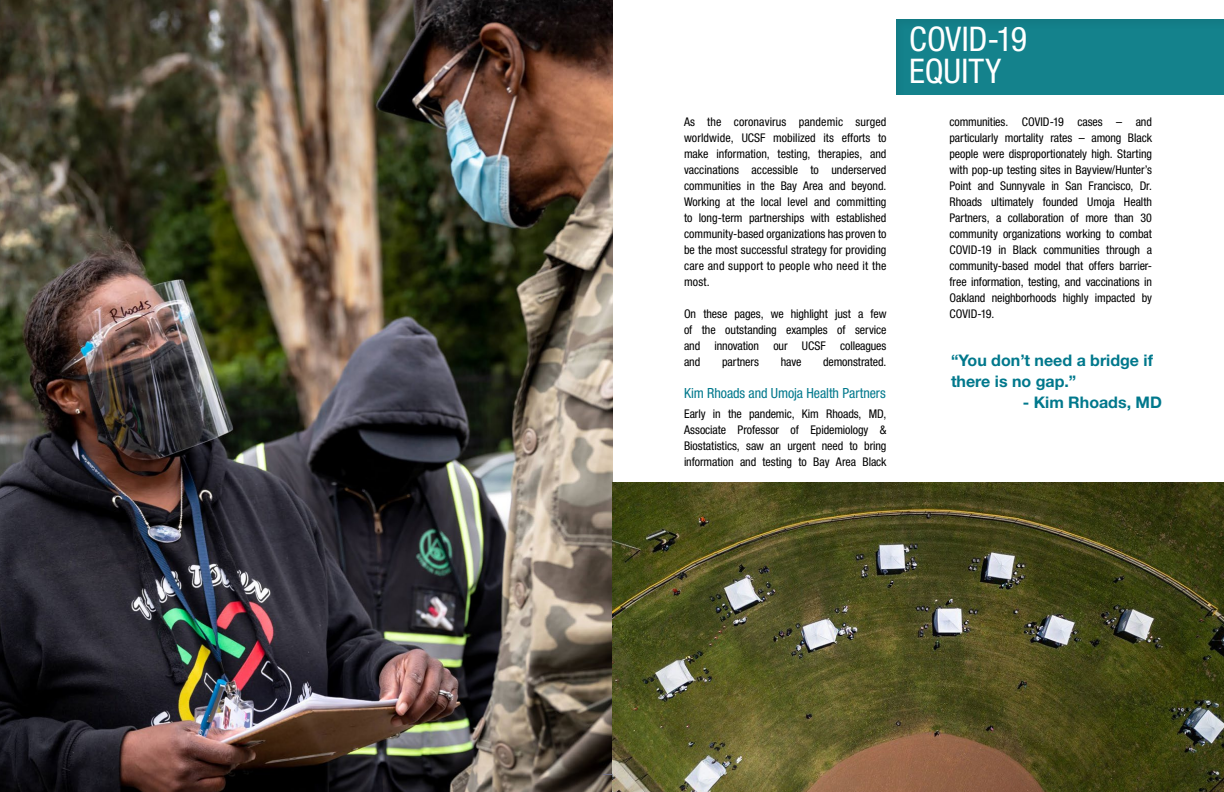
<style>
.page{position:relative;width:1224px;height:792px;background:#fff}
.page>*{position:absolute;margin:0;border:0;box-sizing:border-box;transform-origin:0 0}
.t1{font:condensed 34px/32px "Helvetica Neue LT Std";color:#fff}
.t2{font:700 16px/21px "Helvetica Neue LT Std";color:#00788c}
.t3{font:condensed 14px "Helvetica Neue LT Std";letter-spacing:-.005em;color:#00788c}
.t4{font:condensed 12px/16px "Helvetica Neue LT Std";letter-spacing:-.005em;color:#000;text-align:justify}
</style>
<div class="page">
<img style="left:0;top:0;width:612px;height:792px">
<hr style="left:603px;top:774px;width:585px;height:1px;background:#717089">
<div style="left:886px;top:12px;width:338px;height:84px;background:#000;opacity:.06"></div>
<img style="left:612px;top:483px;width:612px;height:309px">
<p class="t4" style="left:684px;top:113px;width:204px">As the coronavirus pandemic surged worldwide, UCSF mobilized its efforts to make information, testing, therapies, and vaccinations accessible to underserved communities in the Bay Area and beyond.<br>Working at the local level and committing to long-term partnerships with established community-based organizations has proven to be the most successful strategy for providing care and support to people who need it the most.</p>
<p class="t4" style="left:684px;top:305px;width:204px">On these pages, we highlight just a few of the outstanding examples of service and innovation our UCSF colleagues and</p>
<p class="t4" style="left:722px;top:353px;width:38px">partners</p>
<p class="t4" style="left:781px;top:353px;width:22px">have</p>
<p class="t4" style="left:823px;top:353px;width:65px">demonstrated.</p>
<p class="t3" style="left:684px;top:385px;width:203px">Kim Rhoads and Umoja Health Partners</p>
<p class="t4" style="left:684px;top:406px;width:204px">Early in the pandemic, Kim Rhoads, MD, Associate Professor of Epidemiology &amp; Biostatistics, saw an urgent need to bring information and testing to Bay Area Black</p>
<p class="t1" style="left:909px;top:23px;width:119px">COVID-19<br>EQUITY</p>
<p class="t4" style="left:950px;top:113px;width:204px">communities. COVID-19 cases – and particularly mortality rates – among Black people were disproportionately high. Starting with pop-up testing sites in Bayview/Hunter’s Point and Sunnyvale in San Francisco, Dr.<br>Rhoads ultimately founded Umoja Health Partners, a collaboration of more than 30 community organizations working to combat COVID-19 in Black communities through a community-based model that offers barrier&shy;free information, testing, and vaccinations in Oakland neighborhoods highly impacted by COVID-19.</p>
<p class="t2" style="left:951px;top:349px;width:204px">“You don’t need a bridge if there is no gap.”</p>
<p class="t2" style="left:1023px;top:391px;width:141px">- Kim Rhoads, MD</p>
</div>
